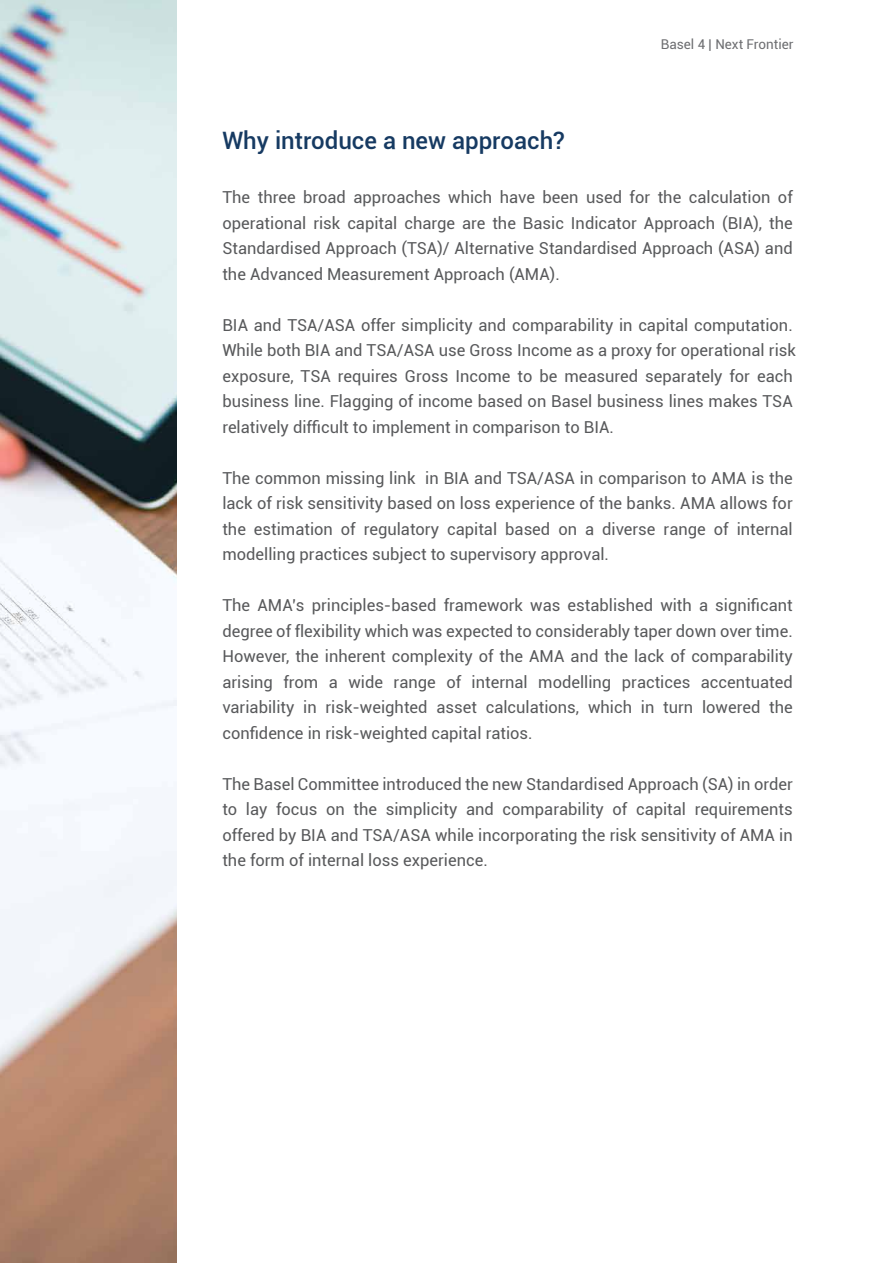
<style>
.page{position:relative;width:893px;height:1263px;background:#fff}
.page>*{position:absolute;margin:0;border:0;box-sizing:border-box;transform-origin:0 0}
.t1{font:500 24px "Roboto";color:#163a62}
.t2{font:16.5px/25.5px "Roboto";color:#58595b;text-align:justify}
.t3{font:13.5px "Roboto";color:#6d6e71}
</style>
<div class="page">
<img style="left:0;top:0;width:177px;height:1263px">
<p class="t3" style="left:661px;top:35px;width:134px">Basel 4 | Next Frontier</p>
<h1 class="t1" style="left:222px;top:124px;width:344px">Why introduce a new approach?</h1>
<p class="t2" style="left:222px;top:184px;width:572px">The three broad approaches which have been used for the calculation of operational risk capital charge are the Basic Indicator Approach (BIA), the Standardised Approach (TSA)/ Alternative Standardised Approach (ASA) and the Advanced Measurement Approach (AMA).</p>
<p class="t2" style="left:222px;top:311px;width:575px;text-align:left">BIA and TSA/ASA offer simplicity and comparability in capital computation.<br>While both BIA and TSA/ASA use Gross Income as a proxy for operational risk exposure, TSA requires Gross Income to be measured separately for each business line. Flagging of income based on Basel business lines makes TSA relatively difficult to implement in comparison to BIA.</p>
<p class="t2" style="left:222px;top:464px;width:572px">The common missing link in BIA and TSA/ASA in comparison to AMA is the lack of risk sensitivity based on loss experience of the banks. AMA allows for the estimation of regulatory capital based on a diverse range of internal modelling practices subject to supervisory approval.</p>
<p class="t2" style="left:222px;top:592px;width:572px">The AMA’s principles-based framework was established with a significant degree of flexibility which was expected to considerably taper down over time.<br>However, the inherent complexity of the AMA and the lack of comparability arising from a wide range of internal modelling practices accentuated variability in risk-weighted asset calculations, which in turn lowered the confidence in risk-weighted capital ratios.</p>
<p class="t2" style="left:222px;top:770px;width:572px">The Basel Committee introduced the new Standardised Approach (SA) in order to lay focus on the simplicity and comparability of capital requirements offered by BIA and TSA/ASA while incorporating the risk sensitivity of AMA in the form of internal loss experience.</p>
</div>
